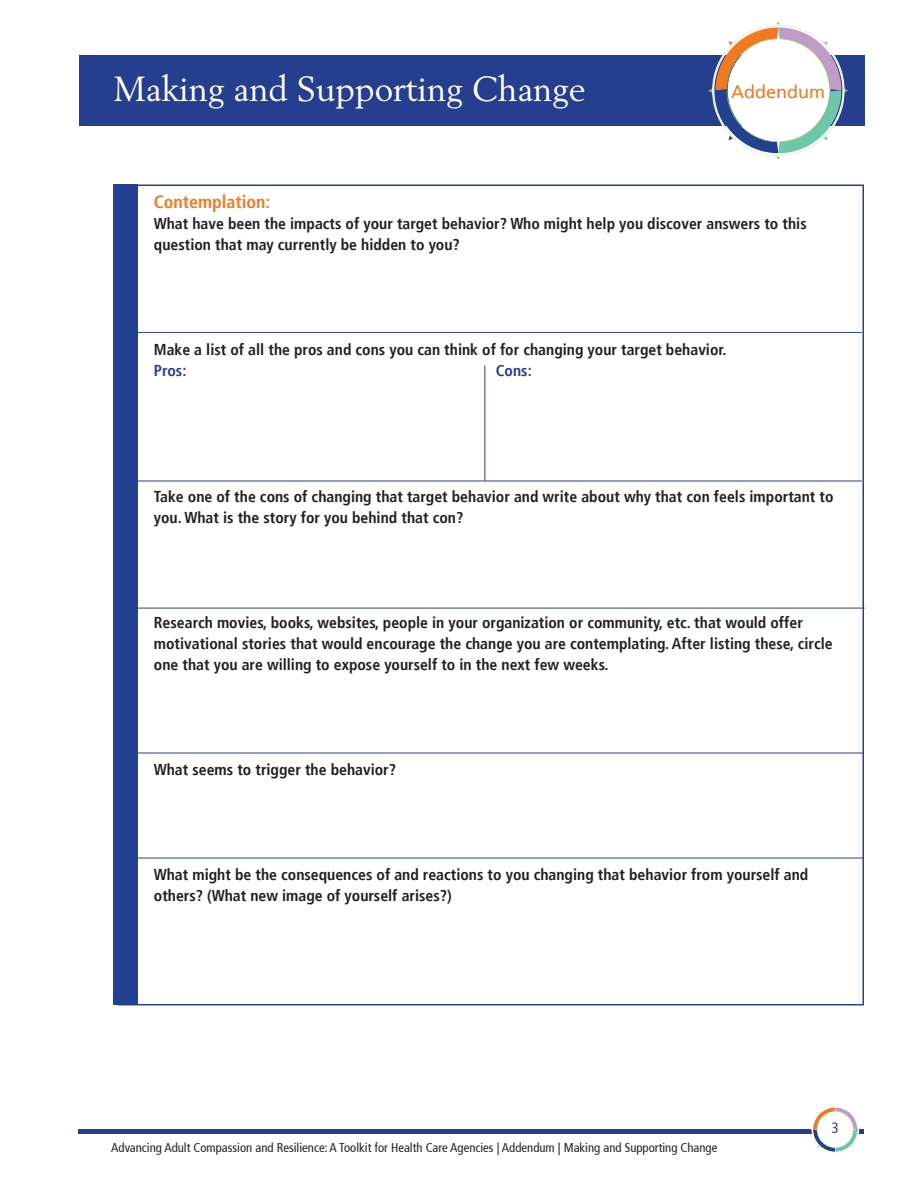
<style>
.page{position:relative;width:918px;height:1188px;background:#fff}
.page>*{position:absolute;margin:0;border:0;box-sizing:border-box;transform-origin:0 0}
.t1{font:34.5px "Berling";letter-spacing:-.005em;color:#fff}
.t2{font:700 condensed 18px "Frutiger";color:#f07a22}
.t3{font:18px "Frutiger";color:#f07a22}
.t4{font:700 condensed 15.75px/21px "Frutiger";color:#231f20}
.t5{font:700 condensed 15.75px "Frutiger";color:#253f8e}
.t6{font:condensed 15px "Frutiger";color:#234190}
.t7{font:condensed 12.75px "Frutiger";color:#231f20}
</style>
<div class="page">
<hr style="left:79px;top:1130px;width:785px;height:4px;background:#253f8e">
<div style="left:79px;top:56px;width:786px;height:70px;background:#253f8e"></div>
<svg style="left:708px;top:22px;width:140px;height:138px"></svg>
<svg style="left:810px;top:1107px;width:50px;height:45px"></svg>
<hr style="left:118px;top:332px;width:744px;height:1px;background:#234190">
<hr style="left:121px;top:608px;width:744px;height:1px;background:#234190">
<hr style="left:118px;top:481px;width:744px;height:1px;background:#234190">
<hr style="left:119px;top:753px;width:744px;height:1px;background:#234190">
<div style="left:113px;top:184px;width:24px;height:821px;background:#234190"></div>
<hr style="left:119px;top:858px;width:744px;height:1px;background:#234190">
<hr style="left:484px;top:365px;width:1px;height:116px;background:#234190">
<p class="t1" style="left:113px;top:68px;width:473px">Making and Supporting Change</p>
<p class="t3" style="left:731px;top:83px;width:95px">Addendum</p>
<p class="t2" style="left:154px;top:194px;width:118px">Contemplation:</p>
<p class="t4" style="left:154px;top:215px;width:654px">What have been the impacts of your target behavior? Who might help you discover answers to this</p>
<p class="t4" style="left:154px;top:236px;width:308px">question that may currently be hidden to you?</p>
<p class="t4" style="left:154px;top:341px;width:574px">Make a list of all the pros and cons you can think of for changing your target behavior.</p>
<p class="t5" style="left:154px;top:364px;width:34px">Pros:</p>
<p class="t5" style="left:496px;top:364px;width:37px">Cons:</p>
<p class="t4" style="left:154px;top:488px;width:681px">Take one of the cons of changing that target behavior and write about why that con feels important to you. What is the story for you behind that con?</p>
<p class="t4" style="left:154px;top:614px;width:650px">Research movies, books, websites, people in your organization or community, etc. that would offer</p>
<p class="t4" style="left:154px;top:635px;width:680px">motivational stories that would encourage the change you are contemplating. After listing these, circle one that you are willing to expose yourself to in the next few weeks.</p>
<p class="t4" style="left:154px;top:761px;width:244px">What seems to trigger the behavior?</p>
<p class="t4" style="left:154px;top:866px;width:656px">What might be the consequences of and reactions to you changing that behavior from yourself and</p>
<p class="t4" style="left:154px;top:887px;width:299px">others? (What new image of yourself arises?)</p>
<p class="t7" style="left:111px;top:1142px;width:608px">Advancing Adult Compassion and Resilience: A Toolkit for Health Care Agencies | Addendum | Making and Supporting Change</p>
<p class="t6" style="left:832px;top:1122px;width:9px">3</p>
</div>
